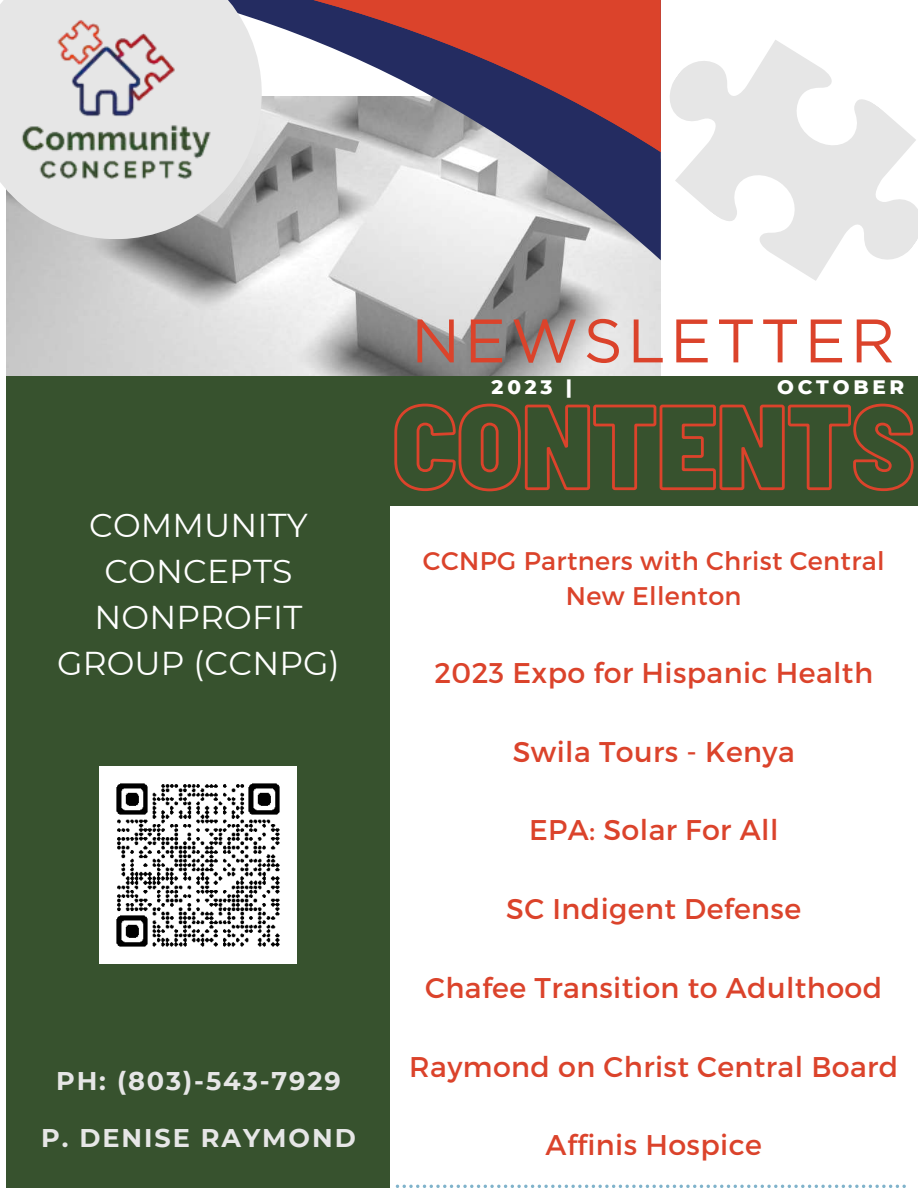
<style>
.page{position:relative;width:918px;height:1188px;background:#fff}
.page>*{position:absolute;margin:0;border:0;box-sizing:border-box;transform-origin:0 0}
.t1{font:61.35px "Gotham";letter-spacing:.08em;color:#db432b}
.t2{font:33px/46.2px "Montserrat";letter-spacing:.005em;color:#fff;text-align:center}
.t3{font:28.5px "Montserrat";letter-spacing:.015em;color:#db432b}
.t4{font:25.5px/34.8px "Montserrat";letter-spacing:.015em;color:#db432b;text-align:center}
.t5{font:700 25.5px "Montserrat";letter-spacing:.075em;color:#e6e6e6}
.t6{font:800 19.95px "Montserrat";letter-spacing:.19em;color:#fff}
</style>
<div class="page">
<img style="left:7px;top:260px;width:653px;height:116px">
<svg style="left:6px;top:152px;width:618px;height:108px"></svg>
<svg style="left:262px;top:0;width:398px;height:152px;background:#986a74"></svg>
<div style="left:7px;top:376px;width:383px;height:812px;background:#37522e"></div>
<div style="left:17px;top:376px;width:901px;height:130px;background:#37522e"></div>
<svg style="left:0;top:0;width:262px;height:239px;background:#d3d3d4"></svg>
<svg style="left:396px;top:1185px;width:510px;height:3px"></svg>
<img style="left:17px;top:0;width:197px;height:212px">
<svg style="left:624px;top:1px;width:294px;height:318px"></svg>
<img style="left:100px;top:767px;width:197px;height:197px">
<svg style="left:394px;top:403px;width:520px;height:89px"></svg>
<p class="t2" style="left:57px;top:502px;width:284px">COMMUNITY<br>CONCEPTS<br>NONPROFIT<br>GROUP (CCNPG)</p>
<p class="t5" style="left:56px;top:1065px;width:286px">PH: (803)-543-7929</p>
<p class="t5" style="left:41px;top:1122px;width:316px">P. DENISE RAYMOND</p>
<h1 class="t1" style="left:411px;top:304px;width:485px">NEWSLETTER</h1>
<p class="t6" style="left:492px;top:374px;width:82px">2023 |</p>
<p class="t6" style="left:777px;top:374px;width:129px">OCTOBER</p>
<p class="t4" style="left:423px;top:543px;width:463px">CCNPG Partners with Christ Central<br>New Ellenton</p>
<p class="t3" style="left:434px;top:654px;width:440px">2023 Expo for Hispanic Health</p>
<p class="t3" style="left:513px;top:733px;width:284px">Swila Tours - Kenya</p>
<p class="t3" style="left:529px;top:812px;width:251px">EPA: Solar For All</p>
<p class="t3" style="left:506px;top:891px;width:296px">SC Indigent Defense</p>
<p class="t3" style="left:425px;top:969px;width:459px">Chafee Transition to Adulthood</p>
<p class="t3" style="left:409px;top:1048px;width:491px">Raymond on Christ Central Board</p>
<p class="t3" style="left:546px;top:1127px;width:218px">Affinis Hospice</p>
</div>
